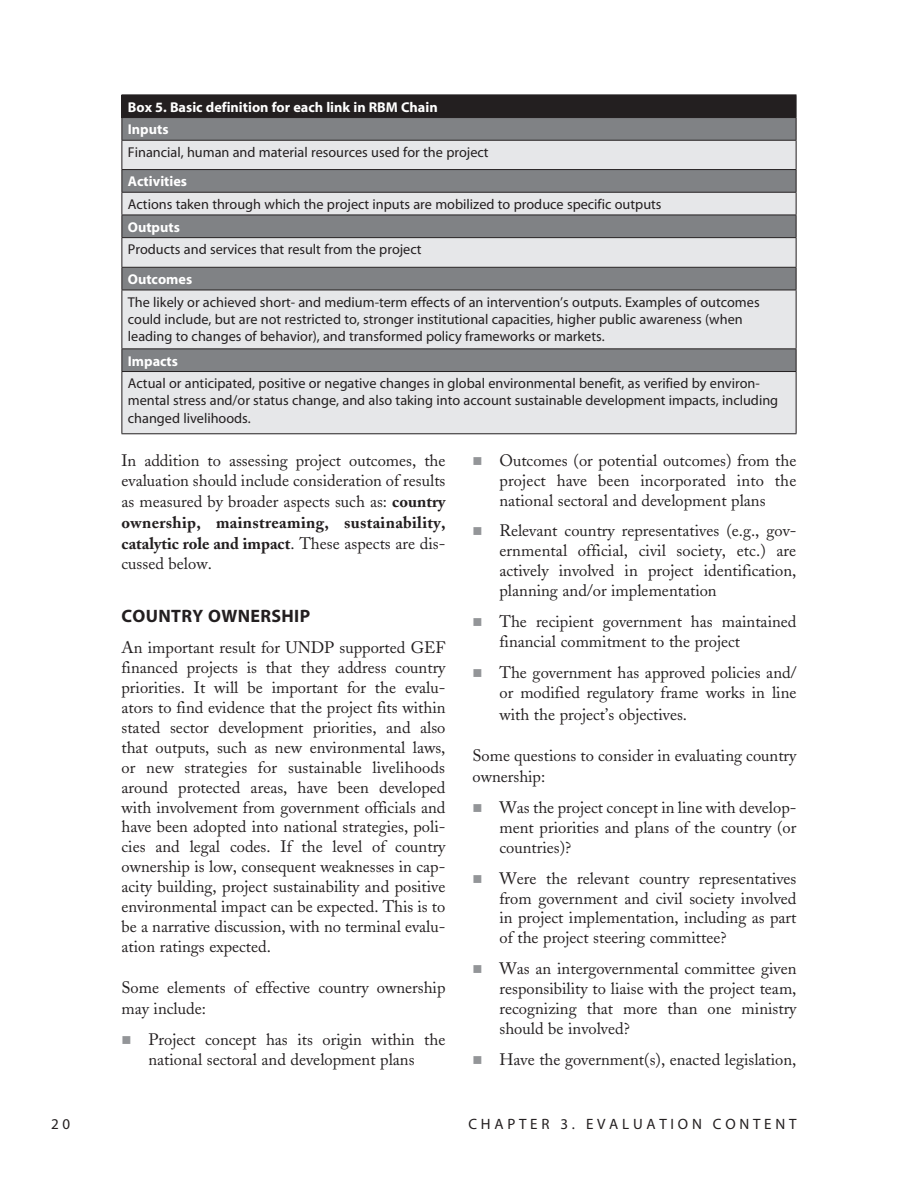
<style>
.page{position:relative;width:918px;height:1188px;background:#fff}
.page>*{position:absolute;margin:0;border:0;box-sizing:border-box;transform-origin:0 0}
.t1{font:700 18px "Myriad";color:#231f20}
.t2{font:16.5px/20px "Adobe Caslon";color:#231f20;text-align:justify}
.t3{font:15px "Myriad MM 400 600";letter-spacing:.25em;color:#231f20}
.t4{font:14.25px/17.2px "Myriad";color:#231f20}
.t5{font:700 14.25px/22.6px "Myriad";color:#fff}
.s1{font-weight:700}
</style>
<div class="page">
<div style="left:122px;top:95px;width:674px;height:23px;background:#231f20"></div>
<div style="left:123px;top:118px;width:673px;height:22px;background:#808285"></div>
<svg style="left:123px;top:141px;width:673px;height:292px;background:#c5c6c9"></svg>
<hr style="left:122px;top:192px;width:674px;height:1px;background:#231f20">
<hr style="left:122px;top:215px;width:674px;height:1px;background:#231f20">
<hr style="left:122px;top:237px;width:674px;height:1px;background:#231f20">
<hr style="left:122px;top:267px;width:674px;height:1px;background:#231f20">
<hr style="left:122px;top:290px;width:674px;height:1px;background:#231f20">
<hr style="left:122px;top:290px;width:1px;height:58px;background:#231f20">
<hr style="left:796px;top:290px;width:1px;height:58px;background:#231f20">
<hr style="left:122px;top:348px;width:674px;height:1px;background:#231f20">
<svg style="left:122px;top:349px;width:1px;height:22px"></svg>
<svg style="left:796px;top:349px;width:1px;height:22px"></svg>
<hr style="left:122px;top:371px;width:674px;height:1px;background:#231f20">
<hr style="left:122px;top:372px;width:1px;height:61px;background:#231f20">
<hr style="left:796px;top:372px;width:1px;height:61px;background:#231f20">
<hr style="left:122px;top:433px;width:674px;height:1px;background:#231f20">
<hr style="left:122px;top:169px;width:674px;height:1px;background:#231f20">
<hr style="left:122px;top:94px;width:674px;height:1px;background:#231f20">
<svg style="left:122px;top:118px;width:1px;height:172px"></svg>
<svg style="left:796px;top:95px;width:1px;height:195px"></svg>
<hr style="left:122px;top:140px;width:674px;height:1px;background:#231f20">
<p class="t5" style="left:128px;top:96px;width:311px">Box 5. Basic definition for each link in RBM Chain<br>Inputs</p>
<p class="t4" style="left:128px;top:144px;width:362px">Financial, human and material resources used for the project</p>
<p class="t5" style="left:128px;top:171px;width:61px">Activities</p>
<p class="t4" style="left:128px;top:196px;width:535px">Actions taken through which the project inputs are mobilized to produce specific outputs</p>
<p class="t5" style="left:128px;top:216px;width:53px">Outputs</p>
<p class="t4" style="left:128px;top:242px;width:295px">Products and services that result from the project</p>
<p class="t5" style="left:128px;top:268px;width:66px">Outcomes</p>
<p class="t4" style="left:128px;top:294px;width:633px">The likely or achieved short- and medium-term effects of an intervention’s outputs. Examples of outcomes could include, but are not restricted to, stronger institutional capacities, higher public awareness (when leading to changes of behavior), and transformed policy frameworks or markets.</p>
<p class="t5" style="left:128px;top:350px;width:52px">Impacts</p>
<p class="t4" style="left:128px;top:375px;width:652px">Actual or anticipated, positive or negative changes in global environmental benefit, as verified by environ&shy;mental stress and/or status change, and also taking into account sustainable development impacts, including changed livelihoods.</p>
<p class="t2" style="left:122px;top:450px;width:326px;line-height:20.7px">In addition to assessing project outcomes, the evaluation should include consideration of results as measured by broader aspects such as: <span class="s1">country ownership, mainstreaming, sustainability, catalytic role and impact</span>. These aspects are dis&shy;cussed below.</p>
<p class="t1" style="left:122px;top:607px;width:24px">Count</p>
<p class="t1" style="left:181px;top:607px;width:41px">ry owne</p>
<p class="t1" style="left:260px;top:607px;width:22px">rship</p>
<p class="t2" style="left:122px;top:638px;width:326px">An important result for UNDP supported GEF financed projects is that they address country priorities. It will be important for the evalu&shy;ators to find evidence that the project fits within stated sector development priorities, and also that outputs, such as new environmental laws, or new strategies for sustainable livelihoods around protected areas, have been developed with involvement from government officials and have been adopted into national strategies, poli&shy;cies and legal codes. If the level of country ownership is low, consequent weaknesses in cap&shy;acity building, project sustainability and positive environmental impact can be expected. This is to be a narrative discussion, with no terminal evalu&shy;ation ratings expected.</p>
<p class="t2" style="left:122px;top:978px;width:326px;line-height:20.7px">Some elements of effective country ownership may include:</p>
<p class="t2" style="left:148px;top:1030px;width:298px">Project concept has its origin within the national sectoral and development plans</p>
<p class="t2" style="left:500px;top:450px;width:298px">Outcomes (or potential outcomes) from the project have been incorporated into the national sectoral and development plans</p>
<p class="t2" style="left:500px;top:521px;width:298px">Relevant country representatives (e.g., gov&shy;ernmental official, civil society, etc.) are actively involved in project identification, planning and/or implementation</p>
<p class="t2" style="left:500px;top:612px;width:298px">The recipient government has maintained financial commitment to the project</p>
<p class="t2" style="left:500px;top:663px;width:299px">The government has approved policies and/ or modified regulatory frame works in line</p>
<p class="t2" style="left:500px;top:705px;width:189px">with the project’s objectives.</p>
<p class="t2" style="left:473px;top:746px;width:325px;line-height:20.7px">Some questions to consider in evaluating country ownership:</p>
<p class="t2" style="left:500px;top:797px;width:299px">Was the project concept in line with develop&shy;ment priorities and plans of the country (or countries)?</p>
<p class="t2" style="left:500px;top:868px;width:299px">Were the relevant country representatives from government and civil society involved in project implementation, including as part of the project steering committee?</p>
<p class="t2" style="left:500px;top:959px;width:299px">Was an intergovernmental committee given responsibility to liaise with the project team, recognizing that more than one ministry should be involved?</p>
<p class="t2" style="left:500px;top:1050px;width:298px">Have the government(s), enacted legislation,</p>
<p class="t3" style="left:51px;top:1117px;width:21px">20</p>
<p class="t3" style="left:468px;top:1117px;width:62px">CHAPTER</p>
<p class="t3" style="left:561px;top:1117px;width:237px">3. EVALUATION CONTENT</p>
</div>
